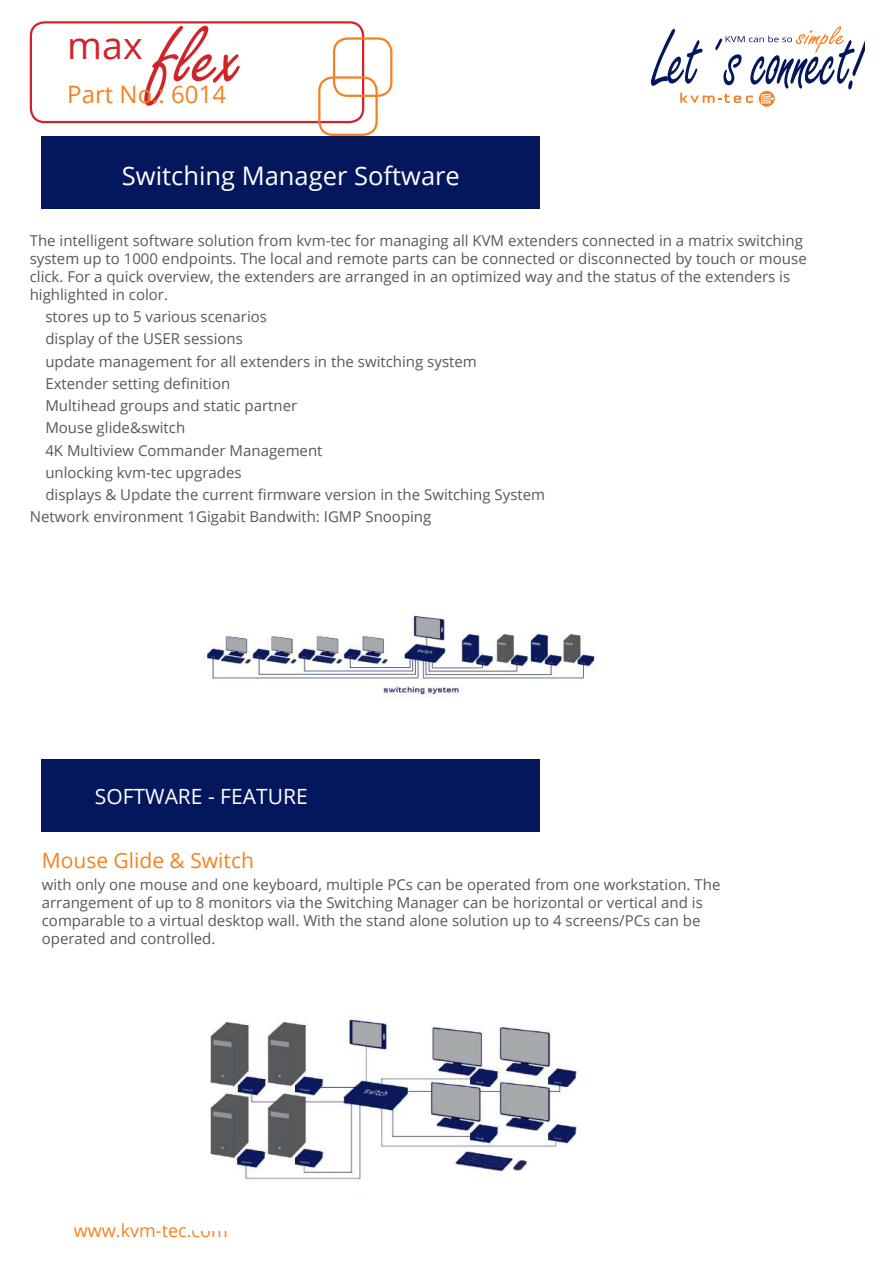
<style>
.page{position:relative;width:893px;height:1263px;background:#fff}
.page>*{position:absolute;margin:0;border:0;box-sizing:border-box;transform-origin:0 0}
.t1{font:90px "Freestyle Script";color:#d1232a}
.t2{font:37.5px "Open Sans";color:#d1232a}
.t3{font:25.5px "Open Sans";color:#fff}
.t4{font:24px "Open Sans";color:#f58220}
.t5{font:21px "Open Sans";color:#f58220}
.t6{font:21px "Open Sans";color:#fff}
.t7{font:18px "Open Sans";color:#f58220}
.t8{font:15px/18px "Open Sans";color:#57585a}
</style>
<div class="page">
<div style="left:42px;top:760px;width:498px;height:72px;background:#04175c"></div>
<svg style="left:651px;top:26px;width:214px;height:81px"></svg>
<div style="left:42px;top:136px;width:498px;height:72px;background:#04175c"></div>
<img style="left:210px;top:1016px;width:372px;height:164px">
<img style="left:203px;top:615px;width:393px;height:83px">
<div style="left:30px;top:21px;width:334px;height:102px;border:2px solid #d1232a;border-radius:14px"></div>
<div style="left:318px;top:76px;width:60px;height:60px;border:2px solid #f58220;border-radius:14px"></div>
<div style="left:333px;top:37px;width:59px;height:60px;border:2px solid #f58220;border-radius:14px"></div>
<h1 class="t1" style="left:153px;top:8px;width:91px">flex</h1>
<h2 class="t2" style="left:67px;top:20px;width:77px">max</h2>
<h3 class="t4" style="left:67px;top:78px;width:160px">Part No.: 6014</h3>
<h3 class="t3" style="left:122px;top:159px;width:339px">Switching Manager Software</h3>
<p class="t8" style="left:30px;top:231px;width:778px">The intelligent software solution from kvm-tec for managing all KVM extenders connected in a matrix switching system up to 1000 endpoints. The local and remote parts can be connected or disconnected by touch or mouse click. For a quick overview, the extenders are arranged in an optimized way and the status of the extenders is highlighted in color.</p>
<p class="t8" style="left:45px;top:307px;width:223px">stores up to 5 various scenarios</p>
<p class="t8" style="left:45px;top:330px;width:199px">display of the USER sessions</p>
<p class="t8" style="left:45px;top:352px;width:433px">update management for all extenders in the switching system</p>
<p class="t8" style="left:45px;top:374px;width:186px">Extender setting definition</p>
<p class="t8" style="left:45px;top:396px;width:253px">Multihead groups and static partner</p>
<p class="t8" style="left:45px;top:418px;width:141px">Mouse glide&amp;switch</p>
<p class="t8" style="left:45px;top:441px;width:279px">4K Multiview Commander Management</p>
<p class="t8" style="left:45px;top:463px;width:198px">unlocking kvm-tec upgrades</p>
<p class="t8" style="left:45px;top:485px;width:501px">displays &amp; Update the current firmware version in the Switching System</p>
<p class="t8" style="left:30px;top:507px;width:403px">Network environment 1Gigabit Bandwith: IGMP Snooping</p>
<h3 class="t6" style="left:95px;top:782px;width:214px">SOFTWARE - FEATURE</h3>
<h3 class="t5" style="left:42px;top:846px;width:214px">Mouse Glide &amp; Switch</h3>
<p class="t8" style="left:42px;top:875px;width:680px">with only one mouse and one keyboard, multiple PCs can be operated from one workstation. The arrangement of up to 8 monitors via the Switching Manager can be horizontal or vertical and is comparable to a virtual desktop wall. With the stand alone solution up to 4 screens/PCs can be operated and controlled.</p>
<p class="t7" style="left:74px;top:1218px;width:155px">www.kvm-tec.com</p>
</div>
